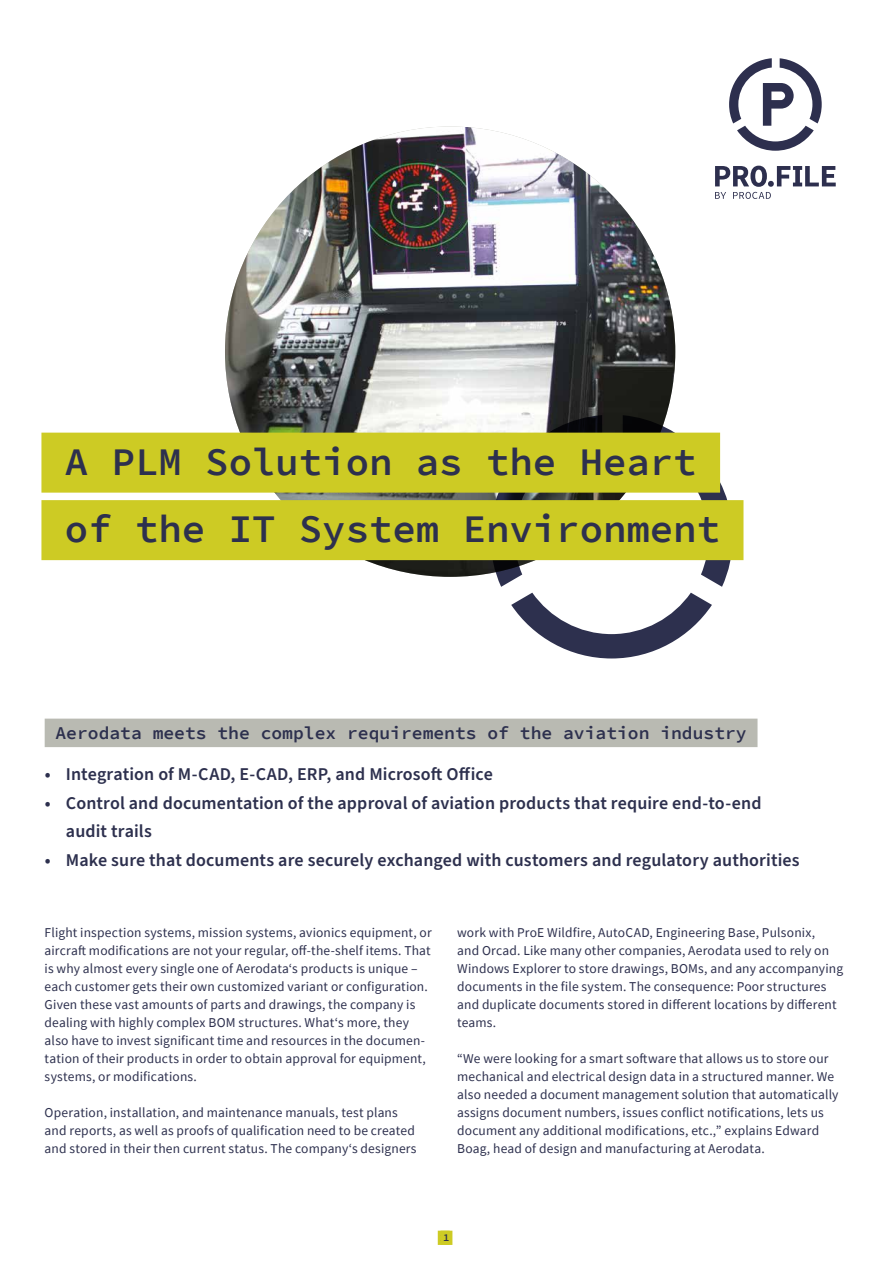
<style>
.page{position:relative;width:893px;height:1263px;background:#fff}
.page>*{position:absolute;margin:0;border:0;box-sizing:border-box;transform-origin:0 0}
.t1{font:600 39px/67.5px "Source Code Pro";color:#2d304e}
.t2{font:600 18px/28.5px "Source Sans Pro";letter-spacing:.005em;color:#2d304e}
.t3{font:600 18px "Source Code Pro";color:#2d304e}
.t4{font:13.5px/18px "Source Sans Pro";letter-spacing:.01em;color:#2d304e}
.t5{font:10.5px "Source Code Variable";color:#2d304e}
</style>
<div class="page">
<div style="left:438px;top:1231px;width:12px;height:14px;background:#cdcb24"></div>
<div style="left:441px;top:1231px;width:11px;height:14px;background:#cdcb24"></div>
<img style="left:225px;top:126px;width:450px;height:451px;border-radius:225px">
<svg style="left:490px;top:415px;width:243px;height:243px"></svg>
<div style="left:41px;top:433px;width:679px;height:60px;background:#cdcb24"></div>
<div style="left:41px;top:500px;width:702px;height:60px;background:#cdcb24"></div>
<div style="left:45px;top:719px;width:712px;height:28px;background:#b9bab2"></div>
<svg style="left:729px;top:58px;width:93px;height:93px"></svg>
<svg style="left:715px;top:166px;width:121px;height:33px"></svg>
<h1 class="t1" style="left:65px;top:429px;width:657px">A PLM Solution as the Heart of the IT System Environment</h1>
<h2 class="t3" style="left:55px;top:720px;width:693px">Aerodata meets the complex requirements of the aviation industry</h2>
<h2 class="t2" style="left:45px;top:760px;width:450px">• Integration of M-CAD, E-CAD, ERP, and Microsoft Office</h2>
<h2 class="t2" style="left:66px;top:789px;width:697px;text-indent:-21px">• Control and documentation of the approval of aviation products that require end-to-end audit trails</h2>
<h2 class="t2" style="left:45px;top:846px;width:756px">• Make sure that documents are securely exchanged with customers and regulatory authorities</h2>
<p class="t4" style="left:45px;top:923px;width:389px">Flight inspection systems, mission systems, avionics equipment, or aircraft modifications are not your regular, off-the-shelf items. That is why almost every single one of Aerodata‘s products is unique – each customer gets their own customized variant or configuration.<br>Given these vast amounts of parts and drawings, the company is dealing with highly complex BOM structures. What‘s more, they also have to invest significant time and resources in the documen&shy;tation of their products in order to obtain approval for equipment, systems, or modifications.</p>
<p class="t4" style="left:45px;top:1103px;width:373px">Operation, installation, and maintenance manuals, test plans and reports, as well as proofs of qualification need to be created and stored in their then current status. The company‘s designers</p>
<p class="t4" style="left:457px;top:923px;width:388px">work with ProE Wildfire, AutoCAD, Engineering Base, Pulsonix,<br>and Orcad. Like many other companies, Aerodata used to rely on Windows Explorer to store drawings, BOMs, and any accompanying documents in the file system. The consequence: Poor structures and duplicate documents stored in different locations by different teams.</p>
<p class="t4" style="left:457px;top:1049px;width:383px">“We were looking for a smart software that allows us to store our mechanical and electrical design data in a structured manner. We also needed a document management solution that automatically assigns document numbers, issues conflict notifications, lets us document any additional modifications, etc.,” explains Edward Boag, head of design and manufacturing at Aerodata.</p>
<p class="t5" style="left:441px;top:1230px;width:11px">2 1</p>
</div>
